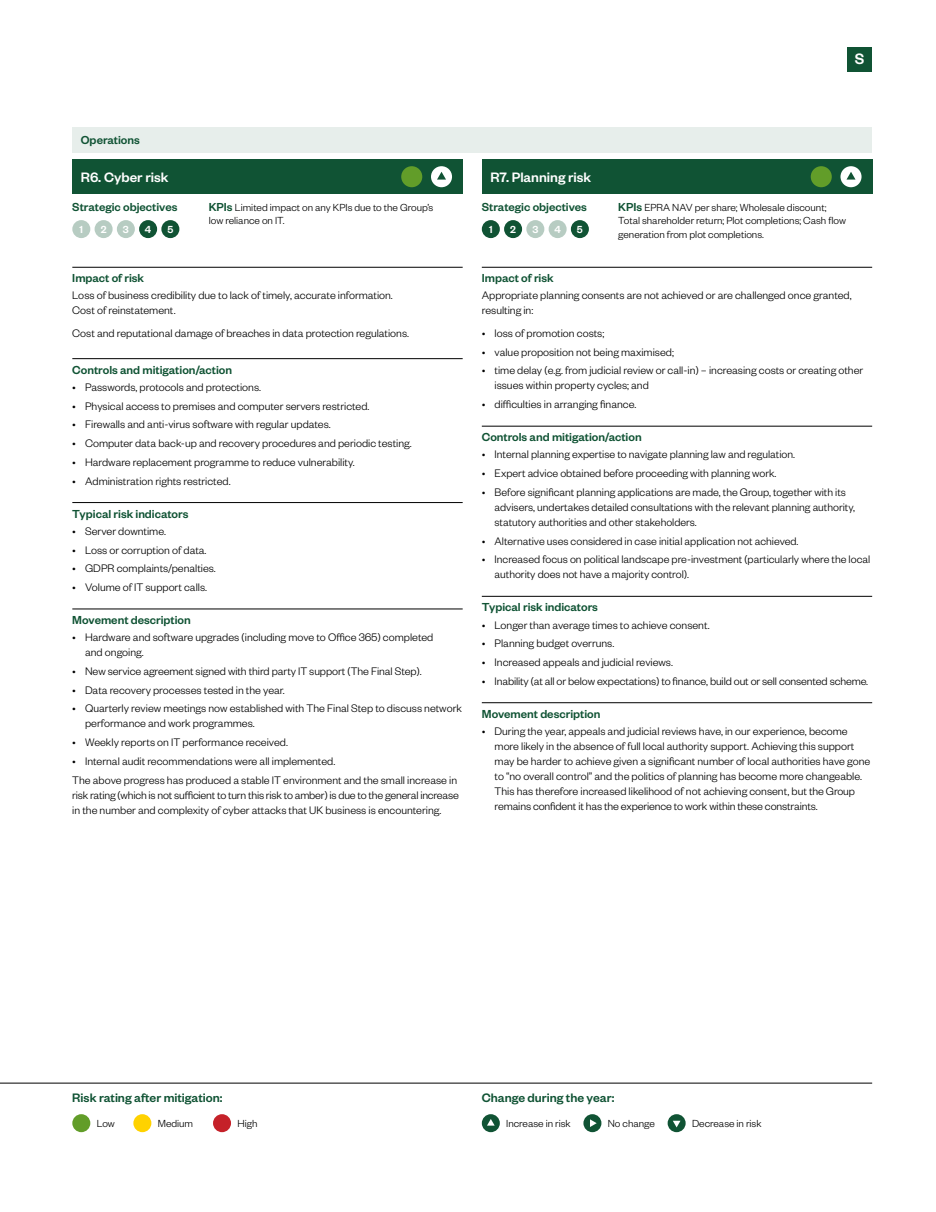
<style>
.page{position:relative;width:936px;height:1212px;background:#fff}
.page>*{position:absolute;margin:0;border:0;box-sizing:border-box;transform-origin:0 0}
.t1{font:500 16.5px "Founders Grotesk";color:#fff}
.t2{font:500 15px "Founders Grotesk";color:#fff}
.t3{font:500 13.5px "Founders Grotesk";color:#105334}
.t4{font:500 12.75px "Founders Grotesk";color:#105334}
.t5{font:300 12px/15px "Founders Grotesk";color:#000}
.t6{font:300 11.25px/13.5px "Founders Grotesk";color:#000}
.t7{font:500 11.25px "Founders Grotesk";color:#fff}
.s1{font-weight:500;font-size:12.75px;color:#105334}
</style>
<div class="page">
<hr style="left:0;top:1083px;width:872px;height:1px;background:#000">
<hr style="left:72px;top:267px;width:390px;height:1px;background:#000">
<hr style="left:72px;top:358px;width:390px;height:1px;background:#000">
<hr style="left:72px;top:502px;width:390px;height:1px;background:#000">
<hr style="left:72px;top:609px;width:390px;height:1px;background:#000">
<hr style="left:482px;top:267px;width:390px;height:1px;background:#000">
<hr style="left:482px;top:426px;width:390px;height:1px;background:#000">
<hr style="left:482px;top:596px;width:390px;height:1px;background:#000">
<hr style="left:482px;top:702px;width:390px;height:1px;background:#000">
<div style="left:72px;top:159px;width:390px;height:35px;background:#105334"></div>
<div style="left:482px;top:159px;width:390px;height:35px;background:#105334"></div>
<div style="left:72px;top:128px;width:800px;height:25px;background:#e7eeeb"></div>
<div style="left:72px;top:220px;width:18px;height:18px;background:#b7ccc2;border-radius:50%"></div>
<div style="left:482px;top:220px;width:18px;height:18px;background:#105334;border-radius:50%"></div>
<div style="left:95px;top:220px;width:18px;height:18px;background:#b7ccc2;border-radius:50%"></div>
<div style="left:504px;top:220px;width:18px;height:18px;background:#105334;border-radius:50%"></div>
<div style="left:117px;top:220px;width:18px;height:18px;background:#b7ccc2;border-radius:50%"></div>
<div style="left:526px;top:220px;width:18px;height:18px;background:#b7ccc2;border-radius:50%"></div>
<div style="left:139px;top:220px;width:18px;height:18px;background:#105334;border-radius:50%"></div>
<div style="left:548px;top:220px;width:18px;height:18px;background:#b7ccc2;border-radius:50%"></div>
<div style="left:161px;top:220px;width:18px;height:18px;background:#105334;border-radius:50%"></div>
<div style="left:571px;top:220px;width:18px;height:18px;background:#105334;border-radius:50%"></div>
<div style="left:401px;top:166px;width:21px;height:21px;background:#629d29;border-radius:50%"></div>
<div style="left:431px;top:166px;width:21px;height:21px;background:#fff;border-radius:50%"></div>
<svg style="left:437px;top:172px;width:9px;height:8px"></svg>
<div style="left:810px;top:166px;width:21px;height:21px;background:#629d29;border-radius:50%"></div>
<div style="left:840px;top:166px;width:21px;height:21px;background:#fff;border-radius:50%"></div>
<svg style="left:846px;top:172px;width:9px;height:8px"></svg>
<div style="left:72px;top:1114px;width:18px;height:18px;background:#629d29;border-radius:50%"></div>
<div style="left:133px;top:1114px;width:18px;height:18px;background:#ffd200;border-radius:50%"></div>
<div style="left:213px;top:1114px;width:18px;height:18px;background:#c52129;border-radius:50%"></div>
<div style="left:482px;top:1114px;width:18px;height:18px;background:#105334;border-radius:50%"></div>
<svg style="left:487px;top:1119px;width:7px;height:6px"></svg>
<div style="left:583px;top:1114px;width:18px;height:18px;background:#105334;border-radius:50%"></div>
<svg style="left:590px;top:1119px;width:6px;height:8px"></svg>
<div style="left:667px;top:1114px;width:18px;height:18px;background:#105334;border-radius:50%"></div>
<svg style="left:673px;top:1121px;width:7px;height:6px"></svg>
<div style="left:847px;top:47px;width:25px;height:25px;background:#105334"></div>
<h1 class="t1" style="left:854px;top:49px;width:11px">S</h1>
<p class="t4" style="left:81px;top:132px;width:61px">Operations</p>
<p class="t2" style="left:81px;top:168px;width:89px">R6. Cyber risk</p>
<p class="t2" style="left:490px;top:168px;width:102px">R7. Planning risk</p>
<p class="t4" style="left:72px;top:198px;width:107px">Strategic objectives</p>
<p class="t4" style="left:482px;top:198px;width:107px">Strategic objectives</p>
<p class="t7" style="left:79px;top:222px;width:5px">1</p>
<p class="t7" style="left:101px;top:222px;width:7px">2</p>
<p class="t7" style="left:123px;top:222px;width:7px">3</p>
<p class="t7" style="left:145px;top:222px;width:8px">4</p>
<p class="t7" style="left:167px;top:222px;width:7px">5</p>
<p class="t7" style="left:489px;top:222px;width:5px">1</p>
<p class="t7" style="left:510px;top:222px;width:7px">2</p>
<p class="t7" style="left:532px;top:222px;width:7px">3</p>
<p class="t7" style="left:554px;top:222px;width:8px">4</p>
<p class="t7" style="left:577px;top:222px;width:7px">5</p>
<p class="t6" style="left:209px;top:200px;width:226px"><span class="s1">KPIs</span> Limited impact on any KPIs due to the Group’s low reliance on IT.</p>
<p class="t6" style="left:618px;top:200px;width:229px"><span class="s1">KPIs</span> EPRA NAV per share; Wholesale discount;<br>Total shareholder return; Plot completions; Cash flow generation from plot completions.</p>
<p class="t4" style="left:72px;top:270px;width:73px">Impact of risk</p>
<p class="t5" style="left:72px;top:287px;width:322px">Loss of business credibility due to lack of timely, accurate information.<br>Cost of reinstatement.</p>
<p class="t5" style="left:72px;top:325px;width:338px">Cost and reputational damage of breaches in data protection regulations.</p>
<p class="t4" style="left:72px;top:362px;width:161px">Controls and mitigation/action</p>
<p class="t5" style="left:72px;top:379px;width:190px">• Passwords, protocols and protections.</p>
<p class="t5" style="left:72px;top:398px;width:298px">• Physical access to premises and computer servers restricted.</p>
<p class="t5" style="left:72px;top:416px;width:260px">• Firewalls and anti-virus software with regular updates.</p>
<p class="t5" style="left:72px;top:435px;width:341px">• Computer data back-up and recovery procedures and periodic testing.</p>
<p class="t5" style="left:72px;top:454px;width:284px">• Hardware replacement programme to reduce vulnerability.</p>
<p class="t5" style="left:72px;top:473px;width:160px">• Administration rights restricted.</p>
<p class="t4" style="left:72px;top:506px;width:118px">Typical risk indicators</p>
<p class="t5" style="left:72px;top:523px;width:95px">• Server downtime.</p>
<p class="t5" style="left:72px;top:541px;width:136px">• Loss or corruption of data.</p>
<p class="t5" style="left:72px;top:560px;width:145px">• GDPR complaints/penalties.</p>
<p class="t5" style="left:72px;top:579px;width:136px">• Volume of IT support calls.</p>
<p class="t4" style="left:72px;top:612px;width:120px">Movement description</p>
<p class="t5" style="left:85px;top:629px;width:350px;text-indent:-13px">• Hardware and software upgrades (including move to Office 365) completed and ongoing.</p>
<p class="t5" style="left:72px;top:663px;width:351px">• New service agreement signed with third party IT support (The Final Step).</p>
<p class="t5" style="left:72px;top:682px;width:214px">• Data recovery processes tested in the year.</p>
<p class="t5" style="left:85px;top:700px;width:378px;text-indent:-13px">• Quarterly review meetings now established with The Final Step to discuss network performance and work programmes.</p>
<p class="t5" style="left:72px;top:734px;width:217px">• Weekly reports on IT performance received.</p>
<p class="t5" style="left:72px;top:751px;width:386px;line-height:18.8px">• Internal audit recommendations were all implemented.<br>The above progress has produced a stable IT environment and the small increase in</p>
<p class="t5" style="left:72px;top:787px;width:388px">risk rating (which is not sufficient to turn this risk to amber) is due to the general increase in the number and complexity of cyber attacks that UK business is encountering.</p>
<p class="t4" style="left:482px;top:270px;width:73px">Impact of risk</p>
<p class="t5" style="left:482px;top:287px;width:371px">Appropriate planning consents are not achieved or are challenged once granted, resulting in:</p>
<p class="t5" style="left:482px;top:325px;width:124px">• loss of promotion costs;</p>
<p class="t5" style="left:482px;top:344px;width:193px">• value proposition not being maximised;</p>
<p class="t5" style="left:494px;top:362px;width:370px;text-indent:-13px">• time delay (e.g. from judicial review or call-in) – increasing costs or creating other issues within property cycles; and</p>
<p class="t5" style="left:482px;top:396px;width:156px">• difficulties in arranging finance.</p>
<p class="t4" style="left:482px;top:429px;width:161px">Controls and mitigation/action</p>
<p class="t5" style="left:482px;top:446px;width:315px">• Internal planning expertise to navigate planning law and regulation.</p>
<p class="t5" style="left:482px;top:465px;width:296px">• Expert advice obtained before proceeding with planning work.</p>
<p class="t5" style="left:494px;top:484px;width:362px;text-indent:-13px">• Before significant planning applications are made, the Group, together with its advisers, undertakes detailed consultations with the relevant planning authority, statutory authorities and other stakeholders.</p>
<p class="t5" style="left:482px;top:533px;width:318px">• Alternative uses considered in case initial application not achieved.</p>
<p class="t5" style="left:494px;top:551px;width:377px;text-indent:-13px">• Increased focus on political landscape pre-investment (particularly where the local authority does not have a majority control).</p>
<p class="t4" style="left:482px;top:599px;width:118px">Typical risk indicators</p>
<p class="t5" style="left:482px;top:617px;width:229px">• Longer than average times to achieve consent.</p>
<p class="t5" style="left:482px;top:635px;width:134px">• Planning budget overruns.</p>
<p class="t5" style="left:482px;top:654px;width:193px">• Increased appeals and judicial reviews.</p>
<p class="t5" style="left:482px;top:673px;width:388px">• Inability (at all or below expectations) to finance, build out or sell consented scheme.</p>
<p class="t4" style="left:482px;top:706px;width:120px">Movement description</p>
<p class="t5" style="left:494px;top:723px;width:377px;text-indent:-13px">• During the year, appeals and judicial reviews have, in our experience, become more likely in the absence of full local authority support. Achieving this support may be harder to achieve given a significant number of local authorities have gone to “no overall control” and the politics of planning has become more changeable.<br>This has therefore increased likelihood of not achieving consent, but the Group remains confident it has the experience to work within these constraints.</p>
<p class="t3" style="left:72px;top:1089px;width:152px">Risk rating after mitigation:</p>
<p class="t6" style="left:97px;top:1116px;width:20px">Low</p>
<p class="t6" style="left:158px;top:1116px;width:37px">Medium</p>
<p class="t6" style="left:237px;top:1116px;width:22px">High</p>
<p class="t3" style="left:482px;top:1089px;width:134px">Change during the year:</p>
<p class="t6" style="left:506px;top:1116px;width:66px">Increase in risk</p>
<p class="t6" style="left:607px;top:1116px;width:49px">No change</p>
<p class="t6" style="left:692px;top:1116px;width:71px">Decrease in risk</p>
</div>
